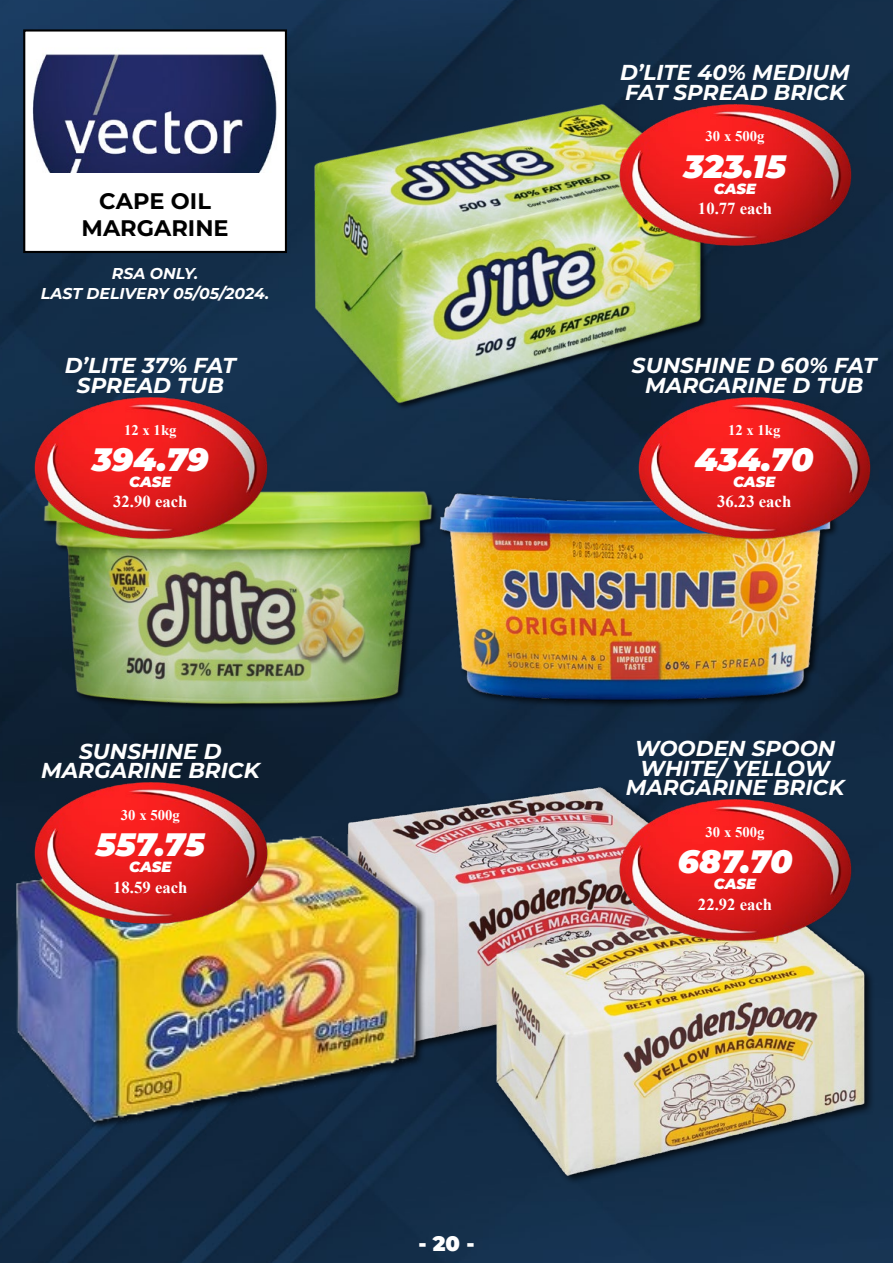
<style>
.page{position:relative;width:893px;height:1263px;background:#fff}
.page>*{position:absolute;margin:0;border:0;box-sizing:border-box;transform-origin:0 0}
.t1{font:italic 900 32.4px "Montserrat";color:#fff}
.t2{font:100 22.5px/27px "Montserrat";color:#000;text-align:center}
.t3{font:italic 700 21.6px/19.6px "Montserrat";color:#fff;text-align:center}
.t4{font:100 21px "Montserrat";color:#fff}
.t5{font:700 16.65px "Times New Roman";color:#fff}
.t6{font:italic 700 15.75px/19.6px "Montserrat";color:#fff;text-align:center}
.t7{font:700 14.7px "Times New Roman";color:#fff}
.t8{font:italic 900 14.7px "Montserrat";color:#fff}
</style>
<div class="page">
<img style="left:0;top:0;width:893px;height:1263px">
<img style="left:333px;top:774px;width:539px;height:409px">
<img style="left:313px;top:85px;width:389px;height:336px">
<img style="left:12px;top:825px;width:417px;height:315px">
<img style="left:43px;top:429px;width:390px;height:336px">
<img style="left:419px;top:408px;width:430px;height:308px">
<img style="left:614px;top:83px;width:242px;height:182px">
<div style="left:24px;top:30px;width:262px;height:222px;background:#fff"></div>
<div style="left:23px;top:29px;width:264px;height:224px;border:2px solid #000"></div>
<img style="left:32px;top:54px;width:245px;height:118px">
<img style="left:29px;top:376px;width:242px;height:182px">
<img style="left:633px;top:376px;width:242px;height:182px">
<img style="left:29px;top:762px;width:242px;height:182px">
<img style="left:614px;top:779px;width:242px;height:182px">
<p class="t2" style="left:82px;top:187px;width:149px">CAPE OIL<br>MARGARINE</p>
<p class="t6" style="left:41px;top:263px;width:230px">RSA ONLY.<br>LAST DELIVERY 05/05/2024.</p>
<p class="t3" style="left:65px;top:355px;width:172px">D’LITE 37% FAT<br>SPREAD TUB</p>
<p class="t7" style="left:124px;top:419px;width:54px">12 x 1kg</p>
<h1 class="t1" style="left:92px;top:435px;width:118px">394.79</h1>
<p class="t8" style="left:129px;top:470px;width:44px">CASE</p>
<p class="t5" style="left:113px;top:490px;width:76px">32.90 each</p>
<p class="t3" style="left:41px;top:740px;width:220px">SUNSHINE D<br>MARGARINE BRICK</p>
<p class="t7" style="left:121px;top:804px;width:60px">30 x 500g</p>
<h1 class="t1" style="left:96px;top:820px;width:110px">557.75</h1>
<p class="t8" style="left:129px;top:856px;width:44px">CASE</p>
<p class="t5" style="left:113px;top:875px;width:76px">18.59 each</p>
<p class="t4" style="left:418px;top:1230px;width:58px">- 20 -</p>
<p class="t3" style="left:620px;top:61px;width:231px;text-align:left">D’LITE 40% MEDIUM<br>FAT SPREAD BRICK</p>
<p class="t7" style="left:706px;top:126px;width:60px">30 x 500g</p>
<h1 class="t1" style="left:684px;top:142px;width:104px">323.15</h1>
<p class="t8" style="left:714px;top:177px;width:44px">CASE</p>
<p class="t5" style="left:698px;top:197px;width:76px">10.77 each</p>
<p class="t3" style="left:632px;top:355px;width:246px">SUNSHINE D 60% FAT<br>MARGARINE D TUB</p>
<p class="t7" style="left:728px;top:419px;width:54px">12 x 1kg</p>
<h1 class="t1" style="left:695px;top:435px;width:120px">434.70</h1>
<p class="t8" style="left:733px;top:470px;width:44px">CASE</p>
<p class="t5" style="left:717px;top:490px;width:76px">36.23 each</p>
<p class="t3" style="left:626px;top:737px;width:220px">WOODEN SPOON<br>WHITE/ YELLOW<br>MARGARINE BRICK</p>
<p class="t7" style="left:706px;top:821px;width:60px">30 x 500g</p>
<h1 class="t1" style="left:678px;top:837px;width:116px">687.70</h1>
<p class="t8" style="left:714px;top:873px;width:44px">CASE</p>
<p class="t5" style="left:698px;top:892px;width:76px">22.92 each</p>
</div>
